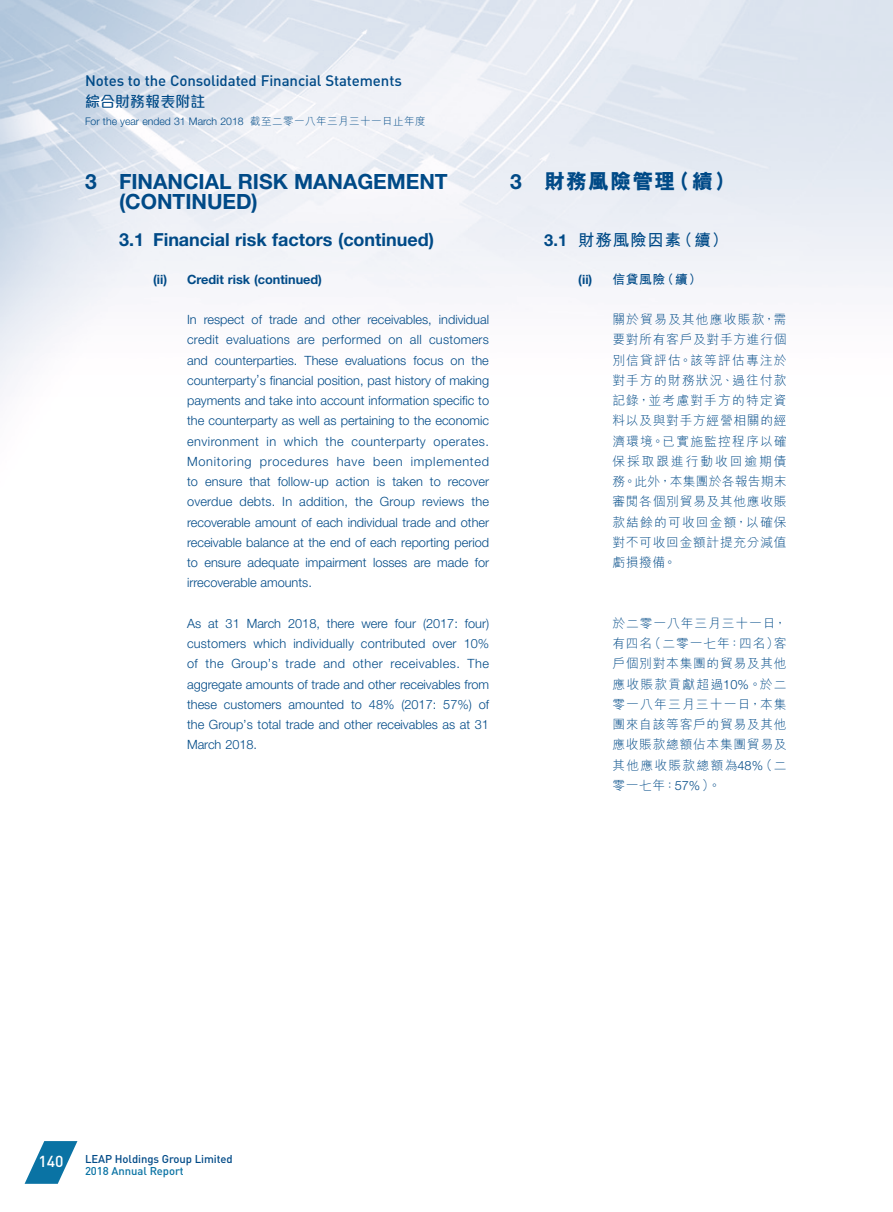
<style>
.page{position:relative;width:893px;height:1212px;background:#fff}
.page>*{position:absolute;margin:0;border:0;box-sizing:border-box;transform-origin:0 0}
.t1{font:500 27.75px "DIN";color:#fff}
.Heading_1{font:700 21px/20.2px "Helvetica Neue LT Std";color:#004a87}
.C_Heading_1{font:800 21px "M Hei HK";letter-spacing:.05em;color:#004a87}
.Heading_2{font:700 18px "Helvetica Neue LT Std";color:#004a87}
.C_Heading_2{font:700 16.5px "M Hei HK";letter-spacing:.05em;color:#004a87}
.t2{font:500 15.75px "DIN";color:#fff}
.t3{font:500 15px "DIN";letter-spacing:-.005em;color:#004a87}
.t4{font:500 15px "M Elle HK";letter-spacing:.005em;color:#004a87}
.Body_Text{font:300 12.75px/20.2px "Helvetica Neue LT Std";color:#004a87;text-align:justify}
.C_Body_Text{font:300 12.75px/20.2px "M Hei HK";letter-spacing:.055em;color:#004a87;text-align:justify}
.Heading_3{font:700 12.75px "Helvetica Neue LT Std";color:#004a87}
.C_Heading_3{font:700 12.75px "M Hei HK";color:#004a87}
.C_Heading_3-2{font:700 12.75px "Helvetica Neue LT Std";color:#004a87}
.t5{font:500 11.25px "DIN";letter-spacing:-.005em;color:#004a87}
.t6{font:500 11.25px "DIN";letter-spacing:-.005em;color:#0a73a4}
.t7{font:300 10.5px "Helvetica Neue LT Std";color:#004a87}
.s1{font-family:"M Hei HK"}
.s2{font-family:"Helvetica Neue LT Std";font-weight:700}
.s3{font-family:"Helvetica Neue LT Std"}
</style>
<div class="page">
<img style="left:0;top:0;width:893px;height:1184px">
<svg style="left:25px;top:1141px;width:52px;height:43px"></svg>
<p class="t3" style="left:85px;top:71px;width:318px">Notes to the Consolidated Financial Statements</p>
<p class="t4" style="left:85px;top:94px;width:122px">綜合財務報表附註</p>
<p class="t7" style="left:85px;top:115px;width:342px">For the year ended 31 March 2018 <span class="s1">截至二零一八年三月三十一日止年度</span></p>
<p class="Heading_1" style="left:119px;top:171px;width:330px;text-indent:-34px">3 FINANCIAL RISK MANAGEMENT (CONTINUED)</p>
<p class="Heading_2" style="left:119px;top:229px;width:316px">3.1 Financial risk factors (continued)</p>
<p class="Heading_3" style="left:153px;top:271px;width:16px">(ii)</p>
<p class="Heading_3" style="left:187px;top:271px;width:136px">Credit risk (continued)</p>
<p class="Body_Text" style="left:187px;top:309px;width:304px">In respect of trade and other receivables, individual credit evaluations are performed on all customers and counterparties. These evaluations focus on the counterparty’s financial position, past history of making payments and take into account information specific to the counterparty as well as pertaining to the economic environment in which the counterparty operates.<br>Monitoring procedures have been implemented to ensure that follow-up action is taken to recover overdue debts. In addition, the Group reviews the recoverable amount of each individual trade and other receivable balance at the end of each reporting period to ensure adequate impairment losses are made for irrecoverable amounts.</p>
<p class="Body_Text" style="left:187px;top:613px;width:304px">As at 31 March 2018, there were four (2017: four) customers which individually contributed over 10% of the Group’s trade and other receivables. The aggregate amounts of trade and other receivables from these customers amounted to 48% (2017: 57%) of the Group’s total trade and other receivables as at 31<br>March 2018.</p>
<p class="C_Heading_1" style="left:510px;top:171px;width:226px"><span class="s2">3</span> 財務風險管理（續）</p>
<p class="C_Heading_2" style="left:544px;top:228px;width:185px"><span class="s3">3.1</span> 財務風險因素（續）</p>
<p class="C_Heading_3-2" style="left:578px;top:271px;width:16px">(ii)</p>
<p class="C_Heading_3" style="left:612px;top:270px;width:91px">信貸風險（續）</p>
<p class="C_Body_Text" style="left:612px;top:309px;width:176px">關於貿易及其他應收賬款，需要對所有客戶及對手方進行個別信貸評估。該等評估專注於對手方的財務狀況、過往付款記錄，並考慮對手方的特定資料以及與對手方經營相關的經濟環境。已實施監控程序以確保採取跟進行動收回逾期債務。此外，本集團於各報告期末審閱各個別貿易及其他應收賬款結餘的可收回金額，以確保對不可收回金額計提充分減值虧損撥備。</p>
<p class="C_Body_Text" style="left:612px;top:613px;width:176px">於二零一八年三月三十一日，有四名（二零一七年：四名）客戶個別對本集團的貿易及其他應收賬款貢獻超過<span class="s3">10%</span>。於二零一八年三月三十一日，本集團來自該等客戶的貿易及其他應收賬款總額佔本集團貿易及其他應收賬款總額為<span class="s3">48%</span>（二零一七年：<span class="s3">57%</span>）。</p>
<h1 class="t1" style="left:21px;top:1147px;width:46px">140</h1>
<p class="t5" style="left:85px;top:1152px;width:149px">LEAP Holdings Group Limited</p>
<p class="t2" style="left:39px;top:1151px;width:26px">140</p>
<p class="t6" style="left:85px;top:1164px;width:100px">2018 Annual Report</p>
</div>
